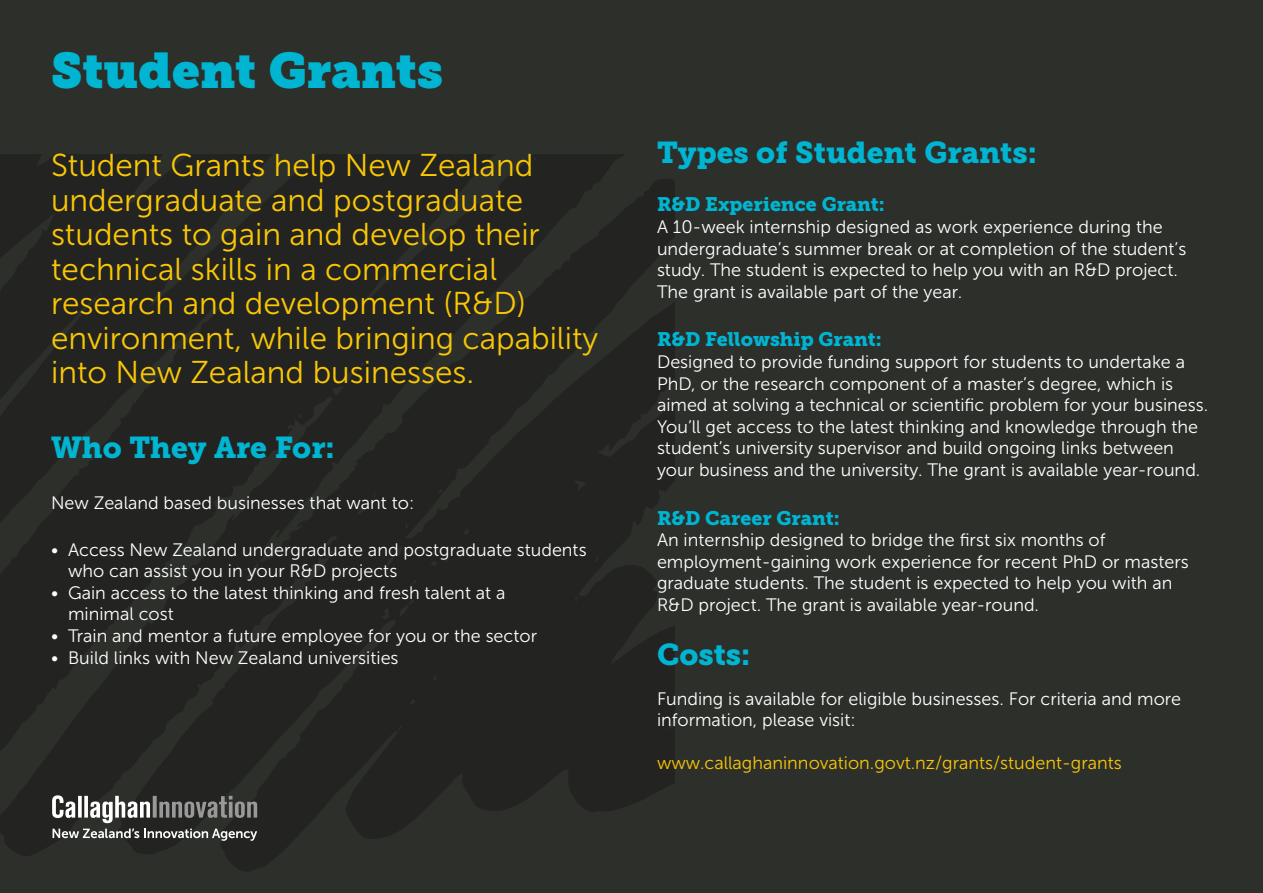
<style>
.page{position:relative;width:1263px;height:893px;background:#2d2f2b}
.page>*{position:absolute;margin:0;border:0;box-sizing:border-box;transform-origin:0 0}
.t1{font:49.5px "Museo Slab";color:#00b5d1}
.t2{font:31.5px/34.5px "Museo Sans 300";color:#fac705}
.t3{font:30px "Museo Slab 900";color:#00b5d1}
.t4{font:19.5px "Museo Slab 900";color:#00b5d1}
.t5{font:18px/21.6px "Museo Sans 300";color:#fff}
.t6{font:18px "Museo Sans 300";color:#fac705}
</style>
<div class="page">
<svg style="left:0;top:155px;width:675px;height:716px;fill:#232421"></svg>
<svg style="left:52px;top:795px;width:205px;height:46px"></svg>
<h1 class="t1" style="left:51px;top:41px;width:393px">Student Grants</h1>
<h2 class="t2" style="left:51px;top:148px;width:549px">Student Grants help New Zealand undergraduate and postgraduate students to gain and develop their technical skills in a commercial research and development (R&amp;D) environment, while bringing capability into New Zealand businesses.</h2>
<h3 class="t3" style="left:51px;top:430px;width:285px">Who They Are For:</h3>
<p class="t5" style="left:51px;top:492px;width:365px">New Zealand based businesses that want to:</p>
<p class="t5" style="left:68px;top:539px;width:520px;text-indent:-17px">• Access New Zealand undergraduate and postgraduate students who can assist you in your R&amp;D projects</p>
<p class="t5" style="left:68px;top:582px;width:439px;text-indent:-17px">• Gain access to the latest thinking and fresh talent at a minimal cost</p>
<p class="t5" style="left:51px;top:625px;width:488px">• Train and mentor a future employee for you or the sector</p>
<p class="t5" style="left:51px;top:647px;width:349px">• Build links with New Zealand universities</p>
<h3 class="t3" style="left:657px;top:135px;width:381px">Types of Student Grants:</h3>
<p class="t4" style="left:657px;top:193px;width:229px">R&amp;D Experience Grant:</p>
<p class="t5" style="left:657px;top:216px;width:531px">A 10-week internship designed as work experience during the undergraduate’s summer break or at completion of the student’s study. The student is expected to help you with an R&amp;D project.<br>The grant is available part of the year.</p>
<p class="t4" style="left:657px;top:328px;width:226px">R&amp;D Fellowship Grant:</p>
<p class="t5" style="left:657px;top:351px;width:553px">Designed to provide funding support for students to undertake a PhD, or the research component of a master’s degree, which is aimed at solving a technical or scientific problem for your business.<br>You’ll get access to the latest thinking and knowledge through the student’s university supervisor and build ongoing links between your business and the university. The grant is available year-round.</p>
<p class="t4" style="left:657px;top:506px;width:184px">R&amp;D Career Grant:</p>
<p class="t5" style="left:657px;top:529px;width:533px">An internship designed to bridge the first six months of employment-gaining work experience for recent PhD or masters graduate students. The student is expected to help you with an R&amp;D project. The grant is available year-round.</p>
<h3 class="t3" style="left:657px;top:637px;width:95px">Costs:</h3>
<p class="t5" style="left:657px;top:688px;width:526px">Funding is available for eligible businesses. For criteria and more information, please visit:</p>
<p class="t6" style="left:657px;top:754px;width:466px">www.callaghaninnovation.govt.nz/grants/student-grants</p>
</div>
